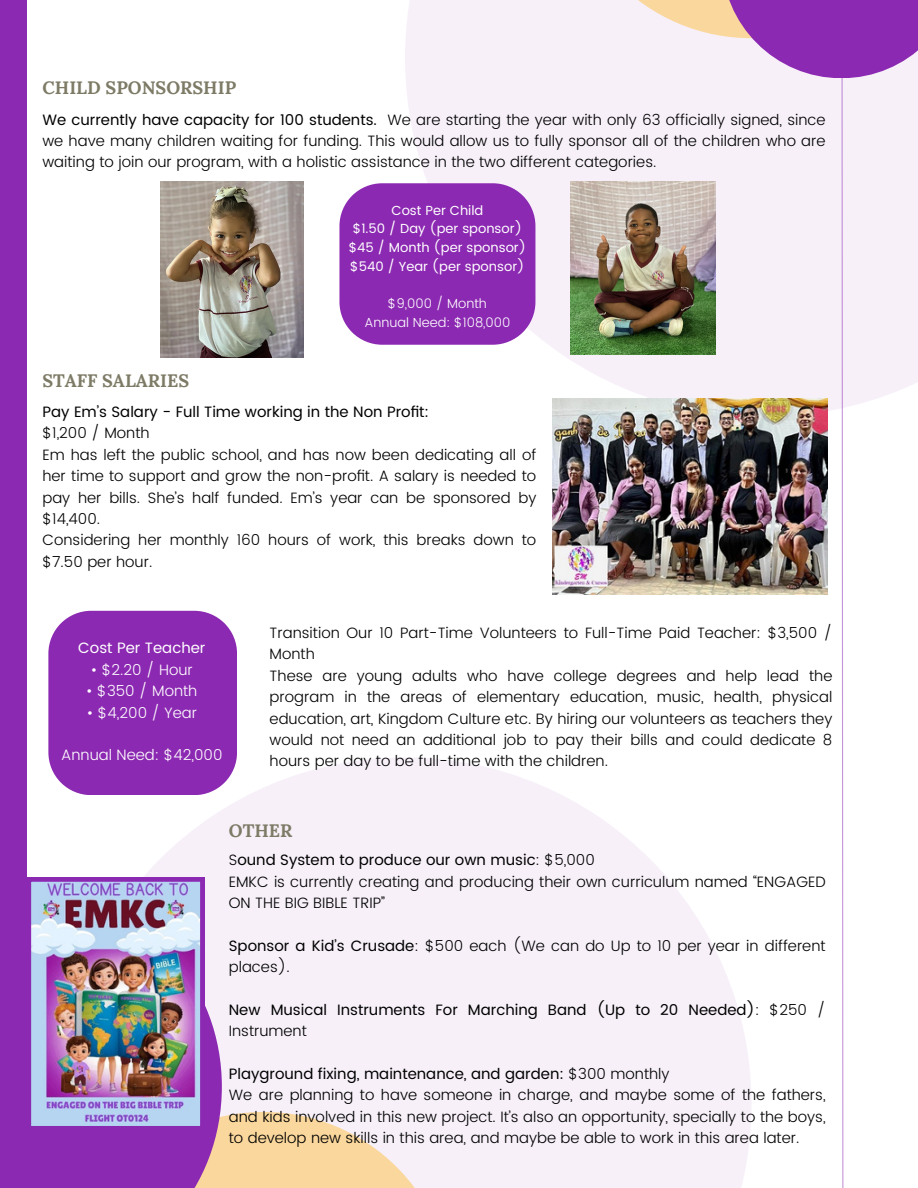
<style>
.page{position:relative;width:918px;height:1188px;background:#fff}
.page>*{position:absolute;margin:0;border:0;box-sizing:border-box;transform-origin:0 0}
.t1{font:700 18px "Lora";color:#7d7b66}
.t2{font:300 15px/21.3px "Poppins";color:#000}
.t3{font:15px/21.3px "Poppins";color:#000}
.t4{font:300 15px "Poppins";color:#fff}
.t5{font:15px "Poppins";color:#fff}
.t6{font:13.2px/18.8px "Poppins";color:#fff;text-align:center}
.t7{font:300 13.2px/18.8px "Poppins";color:#fff;text-align:center}
.s1{font-weight:400}
.s2{font-weight:300}
</style>
<div class="page">
<div style="left:58px;top:757px;width:694px;height:431px;background:linear-gradient(to bottom,#faf7fc,#f6eef8)"></div>
<svg style="left:222px;top:1112px;width:230px;height:76px;fill:#fad79c"></svg>
<div style="left:405px;top:0;width:513px;height:417px;background:linear-gradient(to right,#f8f4fa,#f6eef7)"></div>
<svg style="left:841px;top:78px;width:3px;height:1110px"></svg>
<svg style="left:563px;top:0;width:159px;height:38px;fill:#f7f0f9"></svg>
<svg style="left:722px;top:0;width:196px;height:78px;fill:#8c29b2"></svg>
<div style="left:0;top:0;width:27px;height:1062px;background:#8c29b2"></div>
<div style="left:0;top:903px;width:222px;height:285px;background:#8c29b2"></div>
<img style="left:552px;top:399px;width:276px;height:195px">
<img style="left:27px;top:877px;width:177px;height:249px">
<div style="left:48px;top:611px;width:189px;height:184px;background:#8c29b2"></div>
<svg style="left:339px;top:183px;width:196px;height:162px;background:#9336b6"></svg>
<img style="left:161px;top:181px;width:143px;height:177px">
<img style="left:570px;top:181px;width:145px;height:173px">
<p class="t1" style="left:42px;top:76px;width:195px">CHILD SPONSORSHIP</p>
<p class="t2" style="left:42px;top:109px;width:785px;text-align:justify"><span class="s1">We currently have capacity for 100 students.</span> We are starting the year with only 63 officially signed, since we have many children waiting for funding. This would allow us to fully sponsor all of the children who are waiting to join our program, with a holistic assistance in the two different categories.</p>
<p class="t6" style="left:349px;top:201px;width:179px">Cost Per Child<br>$1.50 / Day (per sponsor) $45 / Month (per sponsor) $540 / Year (per sponsor)</p>
<p class="t7" style="left:364px;top:294px;width:148px">$9,000 / Month<br>Annual Need: $108,000</p>
<p class="t1" style="left:42px;top:369px;width:148px">STAFF SALARIES</p>
<p class="t3" style="left:42px;top:401px;width:388px">Pay Em’s Salary - Full Time working in the Non Profit:</p>
<p class="t2" style="left:42px;top:423px;width:495px">$1,200 / Month<br>Em has left the public school, and has now been dedicating all of her time to support and grow the non-profit. A salary is needed to pay her bills. She’s half funded. Em’s year can be sponsored by $14,400.<br>Considering her monthly 160 hours of work, this breaks down to $7.50 per hour.</p>
<p class="t5" style="left:78px;top:640px;width:129px">Cost Per Teacher</p>
<p class="t4" style="left:91px;top:661px;width:104px">• $2.20 / Hour</p>
<p class="t4" style="left:86px;top:682px;width:113px">• $350 / Month</p>
<p class="t4" style="left:87px;top:704px;width:112px">• $4,200 / Year</p>
<p class="t4" style="left:61px;top:746px;width:163px">Annual Need: $42,000</p>
<p class="t2" style="left:270px;top:622px;width:564px">Transition Our 10 Part-Time Volunteers to Full-Time Paid Teacher: $3,500 / Month<br>These are young adults who have college degrees and help lead the program in the areas of elementary education, music, health, physical education, art, Kingdom Culture etc. By hiring our volunteers as teachers they would not need an additional job to pay their bills and could dedicate 8 hours per day to be full-time with the children.</p>
<p class="t1" style="left:229px;top:819px;width:65px">OTHER</p>
<p class="t2" style="left:229px;top:849px;width:598px">S<span class="s1">ound System to produce our own music</span>: $5,000<br>EMKC is currently creating and producing their own curriculum named “ENGAGED<br>ON THE BIG BIBLE TRIP”</p>
<p class="t2" style="left:229px;top:935px;width:598px"><span class="s1">Sponsor a Kid’s Crusade</span>: $500 each (We can do Up to 10 per year in different places).</p>
<p class="t3" style="left:229px;top:999px;width:598px">New Musical Instruments For Marching Band (Up to 20 Needed)<span class="s2">: $250 /<br>Instrument</span></p>
<p class="t2" style="left:229px;top:1063px;width:598px"><span class="s1">Playground fixing, maintenance, and garden:</span> $300 monthly<br>We are planning to have someone in charge, and maybe some of the fathers, and kids involved in this new project. It’s also an opportunity, specially to the boys, to develop new skills in this area, and maybe be able to work in this area later.</p>
</div>
